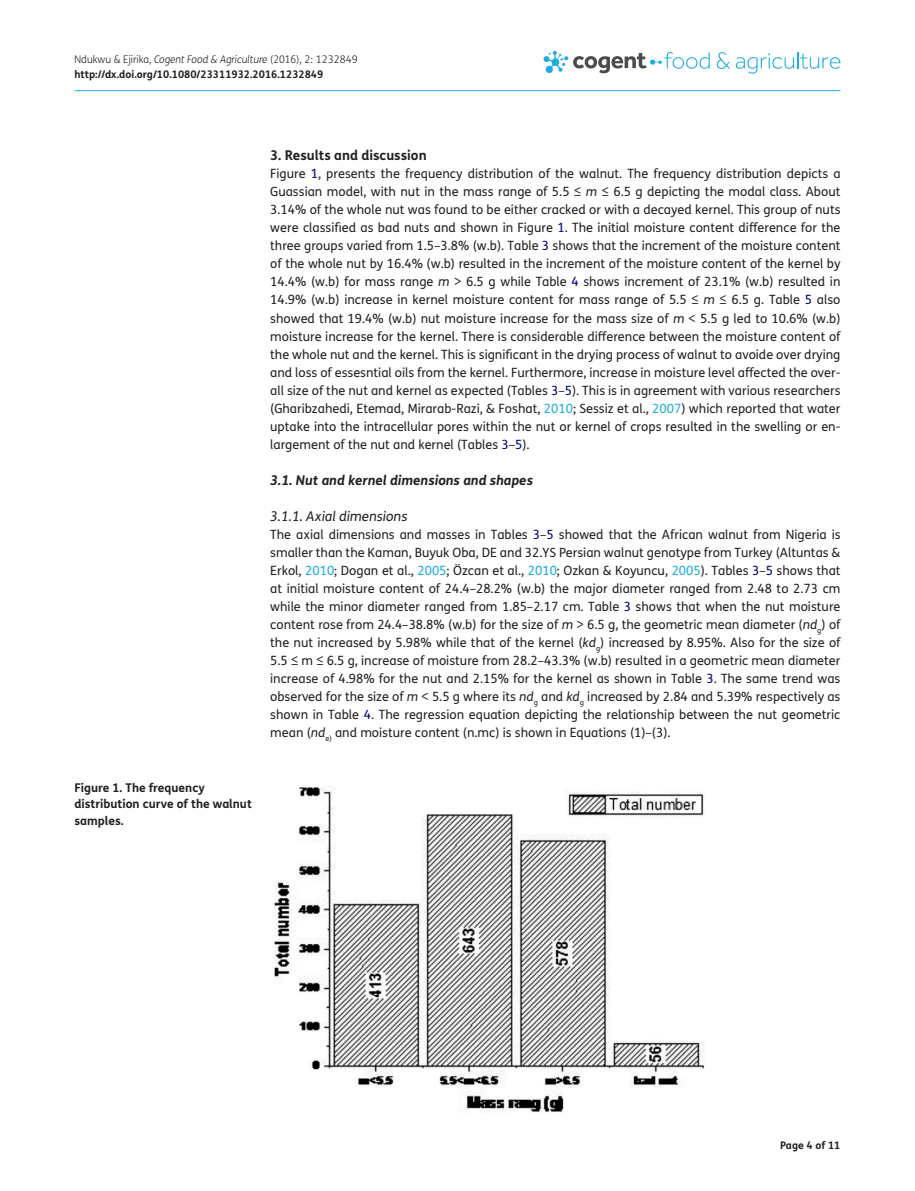
<style>
.page{position:relative;width:915px;height:1191px;background:#fff}
.page>*{position:absolute;margin:0;border:0;box-sizing:border-box;transform-origin:0 0}
.t1{font:italic 700 13.5px "FS Me Pro";color:#231f20}
.t2{font:700 13.5px "FS Me Pro";color:#231f20}
.t3{font:italic 13.5px "FS Me Pro";color:#231f20}
.t4{font:12.75px/18px "FS Me Pro";color:#231f20;text-align:justify}
.t5{font:700 12px/16.5px "FS Me Pro";color:#231f20}
.t6{font:700 10.5px/15px "FS Me Pro";color:#231f20}
.s1{font-weight:300}
.s2{font-weight:300;font-style:italic}
.s3{color:#000080}
.s4{font-style:italic}
.s5{color:#1bace1}
</style>
<div class="page">
<hr style="left:74px;top:90px;width:766px;height:1px;background:#1bace1">
<svg style="left:543px;top:51px;width:166px;height:22px"></svg>
<svg style="left:716px;top:52px;width:13px;height:17px"></svg>
<svg style="left:735px;top:52px;width:105px;height:22px"></svg>
<img style="left:274px;top:787px;width:431px;height:325px">
<p class="t6" style="left:74px;top:51px;width:285px"><span class="s1">Ndukwu &amp; Ejirika,</span> <span class="s2">Cogent Food &amp; Agriculture</span> <span class="s1">(2016), 2: 1232849 </span>http://dx.doi.org/10.1080/23311932.2016.1232849</p>
<p class="t5" style="left:74px;top:778px;width:179px">Figure 1. The frequency distribution curve of the walnut samples.</p>
<p class="t2" style="left:270px;top:145px;width:158px">3. Results and discussion</p>
<p class="t4" style="left:270px;top:165px;width:571px">Figure <span class="s3">1</span>, presents the frequency distribution of the walnut. The frequency distribution depicts a Guassian model, with nut in the mass range of 5.5 ≤ <span class="s4">m</span> ≤ 6.5 g depicting the modal class. About 3.14% of the whole nut was found to be either cracked or with a decayed kernel. This group of nuts were classified as bad nuts and shown in Figure <span class="s3">1</span>. The initial moisture content difference for the three groups varied from 1.5–3.8% (w.b). Table <span class="s3">3</span> shows that the increment of the moisture content of the whole nut by 16.4% (w.b) resulted in the increment of the moisture content of the kernel by 14.4% (w.b) for mass range <span class="s4">m</span> &gt; 6.5 g while Table <span class="s3">4</span> shows increment of 23.1% (w.b) resulted in 14.9% (w.b) increase in kernel moisture content for mass range of 5.5 ≤ <span class="s4">m</span> ≤ 6.5 g. Table <span class="s3">5</span> also showed that 19.4% (w.b) nut moisture increase for the mass size of <span class="s4">m</span> &lt; 5.5 g led to 10.6% (w.b) moisture increase for the kernel. There is considerable difference between the moisture content of the whole nut and the kernel. This is significant in the drying process of walnut to avoide over drying and loss of essesntial oils from the kernel. Furthermore, increase in moisture level affected the over&shy;all size of the nut and kernel as expected (Tables <span class="s3">3</span>–<span class="s3">5</span>). This is in agreement with various researchers (Gharibzahedi, Etemad, Mirarab-Razi, &amp; Foshat, <span class="s5">2010</span>; Sessiz et al., <span class="s5">2007</span>) which reported that water uptake into the intracellular pores within the nut or kernel of crops resulted in the swelling or en&shy;largement of the nut and kernel (Tables <span class="s3">3</span>–<span class="s3">5</span>).</p>
<p class="t1" style="left:270px;top:469px;width:264px">3.1. Nut and kernel dimensions and shapes</p>
<p class="t3" style="left:270px;top:506px;width:139px">3.1.1. Axial dimensions</p>
<p class="t4" style="left:270px;top:525px;width:571px">The axial dimensions and masses in Tables <span class="s3">3</span>–<span class="s3">5</span> showed that the African walnut from Nigeria is smaller than the Kaman, Buyuk Oba, DE and 32.YS Persian walnut genotype from Turkey (Altuntas &amp; Erkol, <span class="s5">2010</span>; Dogan et al., <span class="s5">2005</span>; Özcan et al., <span class="s5">2010</span>; Ozkan &amp; Koyuncu, <span class="s5">2005</span>). Tables <span class="s3">3</span>–<span class="s3">5</span> shows that at initial moisture content of 24.4–28.2% (w.b) the major diameter ranged from 2.48 to 2.73 cm while the minor diameter ranged from 1.85–2.17 cm. Table <span class="s3">3</span> shows that when the nut moisture content rose from 24.4–38.8% (w.b) for the size of <span class="s4">m</span> &gt; 6.5 g, the geometric mean diameter (<span class="s4">nd</span><sub>g</sub>) of the nut increased by 5.98% while that of the kernel (<span class="s4">kd</span><sub>g</sub>) increased by 8.95%. Also for the size of 5.5 ≤ m ≤ 6.5 g, increase of moisture from 28.2–43.3% (w.b) resulted in a geometric mean diameter increase of 4.98% for the nut and 2.15% for the kernel as shown in Table <span class="s3">3</span>. The same trend was observed for the size of <span class="s4">m</span> &lt; 5.5 g where its <span class="s4">nd</span><sub>g</sub> and <span class="s4">kd</span><sub>g</sub> increased by 2.84 and 5.39% respectively as shown in Table <span class="s3">4</span>. The regression equation depicting the relationship between the nut geometric mean (<span class="s4">nd</span><sub>e)</sub> and moisture content (n.mc) is shown in Equations (1)–(3).</p>
<p class="t6" style="left:780px;top:1137px;width:62px">Page 4 of 11</p>
</div>
